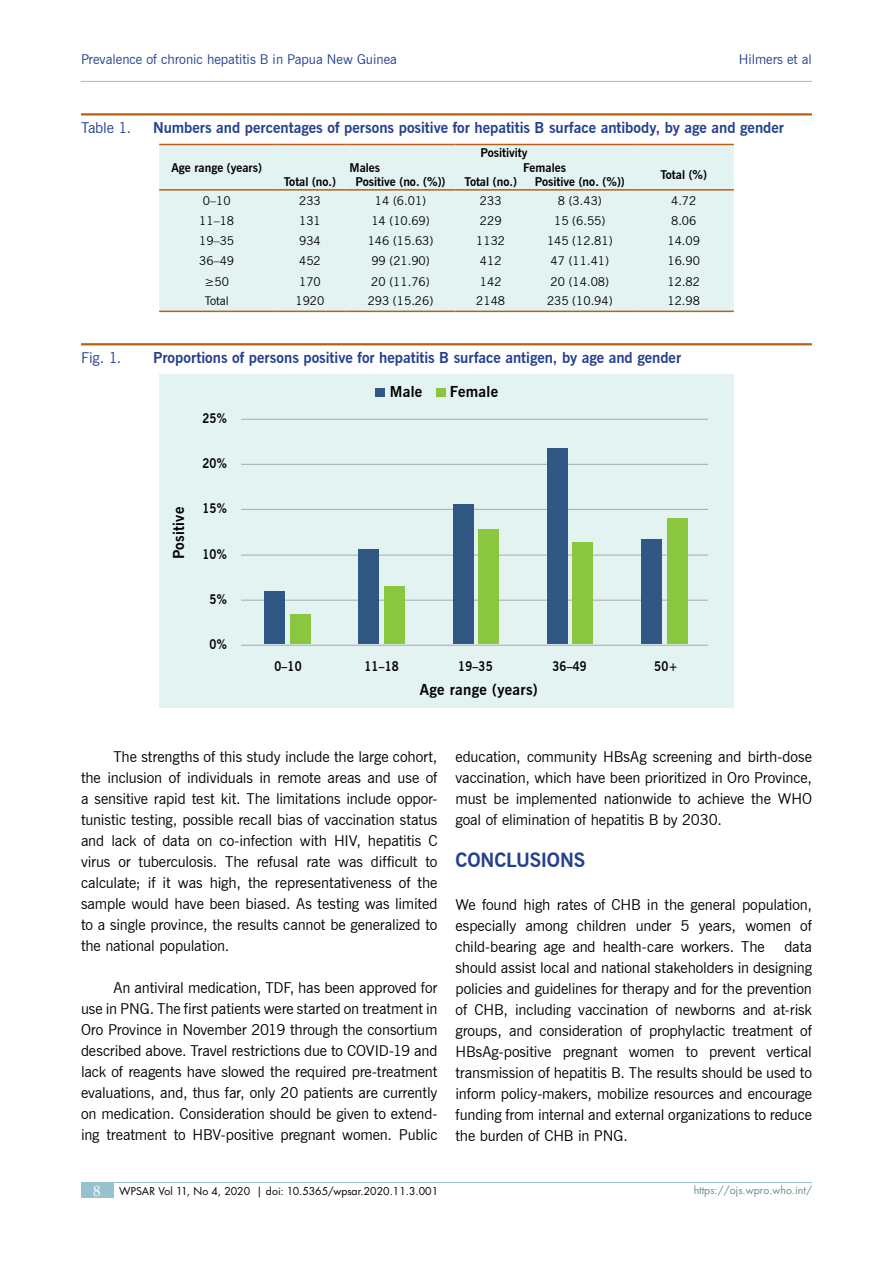
<style>
.page{position:relative;width:893px;height:1263px;background:#fff}
.page>*{position:absolute;margin:0;border:0;box-sizing:border-box;transform-origin:0 0}
.t1{font:700 19.5px "News Gothic BT";letter-spacing:-.015em;color:#25408f}
.t2{font:15px/21px "News Gothic BT";letter-spacing:-.01em;color:#000;text-align:justify}
.t3{font:700 15px "News Gothic BT";color:#25408f}
.t4{font:700 15px "News Gothic BT";letter-spacing:.02em;color:#000}
.t5{font:15px "News Gothic BT";letter-spacing:-.01em;color:#25408f}
.t6{font:13.5px "News Gothic BT";color:#25408f}
.t7{font:700 13.2px "News Gothic BT";letter-spacing:.02em;color:#000;scale:.87 1}
.t8{font:12px "News Gothic BT";color:#000}
.t9{font:700 12px "News Gothic BT";color:#000}
.t10{font:10.5px "Futura LT";color:#000}
.t11{font:10.5px "Futura LT";color:#6b8c93}
.s1{font-family:"Palatino Linotype";font-size:15px;color:#fff}
</style>
<div class="page">
<hr style="left:81px;top:1182px;width:731px;height:1px;background:#96c2cd">
<div style="left:81px;top:1182px;width:32px;height:16px;background:#96c2cd"></div>
<hr style="left:81px;top:81px;width:731px;height:1px;background:#96c2cd">
<hr style="left:81px;top:113px;width:731px;height:3px;background:#b66113">
<hr style="left:81px;top:343px;width:731px;height:2px;background:#b66113">
<div style="left:159px;top:145px;width:575px;height:166px;background:#e3f3f1"></div>
<hr style="left:159px;top:144px;width:115px;height:1px;background:#b66113">
<hr style="left:274px;top:144px;width:72px;height:1px;background:#b66113">
<hr style="left:346px;top:144px;width:109px;height:1px;background:#b66113">
<hr style="left:455px;top:144px;width:71px;height:1px;background:#b66113">
<hr style="left:526px;top:144px;width:108px;height:1px;background:#b66113">
<hr style="left:634px;top:144px;width:100px;height:1px;background:#b66113">
<hr style="left:159px;top:189px;width:115px;height:2px;background:#b66113">
<hr style="left:274px;top:189px;width:72px;height:2px;background:#b66113">
<hr style="left:346px;top:189px;width:109px;height:2px;background:#b66113">
<hr style="left:455px;top:189px;width:71px;height:2px;background:#b66113">
<hr style="left:526px;top:189px;width:108px;height:2px;background:#b66113">
<hr style="left:634px;top:189px;width:100px;height:2px;background:#b66113">
<hr style="left:159px;top:311px;width:115px;height:1px;background:#b66113">
<hr style="left:274px;top:311px;width:72px;height:1px;background:#b66113">
<hr style="left:346px;top:311px;width:109px;height:1px;background:#b66113">
<hr style="left:455px;top:311px;width:71px;height:1px;background:#b66113">
<hr style="left:526px;top:311px;width:108px;height:1px;background:#b66113">
<hr style="left:634px;top:311px;width:100px;height:1px;background:#b66113">
<div style="left:159px;top:374px;width:574px;height:334px;background:#e3f3f1"></div>
<hr style="left:241px;top:645px;width:467px;height:1px;background:#a7a9ac">
<hr style="left:241px;top:600px;width:467px;height:1px;background:#a7a9ac">
<hr style="left:241px;top:555px;width:467px;height:1px;background:#a7a9ac">
<hr style="left:241px;top:509px;width:467px;height:1px;background:#a7a9ac">
<hr style="left:241px;top:464px;width:467px;height:1px;background:#a7a9ac">
<hr style="left:241px;top:419px;width:467px;height:1px;background:#a7a9ac">
<div style="left:290px;top:614px;width:20px;height:30px;background:#8bc63f"></div>
<div style="left:384px;top:586px;width:20px;height:58px;background:#8bc63f"></div>
<div style="left:478px;top:529px;width:20px;height:115px;background:#8bc63f"></div>
<div style="left:572px;top:543px;width:21px;height:101px;background:#8bc63f"></div>
<div style="left:667px;top:518px;width:20px;height:126px;background:#8bc63f"></div>
<div style="left:264px;top:591px;width:20px;height:53px;background:#315785"></div>
<div style="left:358px;top:549px;width:20px;height:95px;background:#315785"></div>
<div style="left:453px;top:504px;width:20px;height:140px;background:#315785"></div>
<div style="left:547px;top:448px;width:20px;height:196px;background:#315785"></div>
<div style="left:641px;top:539px;width:20px;height:105px;background:#315785"></div>
<div style="left:436px;top:388px;width:9px;height:8px;background:#8bc63f"></div>
<div style="left:375px;top:388px;width:9px;height:8px;background:#315785"></div>
<p class="t6" style="left:81px;top:51px;width:318px">Prevalence of chronic hepatitis B in Papua New Guinea</p>
<p class="t6" style="left:739px;top:51px;width:75px">Hilmers et al</p>
<p class="t5" style="left:81px;top:119px;width:52px">Table 1.</p>
<p class="t3" style="left:153px;top:119px;width:632px">Numbers and percentages of persons positive for hepatitis B surface antibody, by age and gender</p>
<p class="t9" style="left:172px;top:160px;width:92px">Age range (years)</p>
<p class="t9" style="left:481px;top:145px;width:48px">Positivity</p>
<p class="t9" style="left:350px;top:160px;width:32px">Males</p>
<p class="t9" style="left:523px;top:160px;width:44px">Females</p>
<p class="t9" style="left:284px;top:175px;width:54px">Total (no.)</p>
<p class="t9" style="left:356px;top:175px;width:91px">Positive (no. (%))</p>
<p class="t9" style="left:465px;top:175px;width:54px">Total (no.)</p>
<p class="t9" style="left:535px;top:175px;width:91px">Positive (no. (%))</p>
<p class="t9" style="left:660px;top:167px;width:48px">Total (%)</p>
<p class="t8" style="left:203px;top:193px;width:29px">0–10</p>
<p class="t8" style="left:299px;top:193px;width:23px">233</p>
<p class="t8" style="left:375px;top:193px;width:53px">14 (6.01)</p>
<p class="t8" style="left:480px;top:193px;width:23px">233</p>
<p class="t8" style="left:558px;top:193px;width:45px">8 (3.43)</p>
<p class="t8" style="left:671px;top:193px;width:27px">4.72</p>
<p class="t8" style="left:199px;top:213px;width:36px">11–18</p>
<p class="t8" style="left:299px;top:213px;width:23px">131</p>
<p class="t8" style="left:371px;top:213px;width:60px">14 (10.69)</p>
<p class="t8" style="left:480px;top:213px;width:23px">229</p>
<p class="t8" style="left:554px;top:213px;width:53px">15 (6.55)</p>
<p class="t8" style="left:671px;top:213px;width:27px">8.06</p>
<p class="t8" style="left:199px;top:233px;width:36px">19–35</p>
<p class="t8" style="left:299px;top:233px;width:23px">934</p>
<p class="t8" style="left:368px;top:233px;width:67px">146 (15.63)</p>
<p class="t8" style="left:476px;top:233px;width:30px">1132</p>
<p class="t8" style="left:547px;top:233px;width:67px">145 (12.81)</p>
<p class="t8" style="left:667px;top:233px;width:34px">14.09</p>
<p class="t8" style="left:199px;top:254px;width:36px">36–49</p>
<p class="t8" style="left:299px;top:254px;width:23px">452</p>
<p class="t8" style="left:371px;top:254px;width:60px">99 (21.90)</p>
<p class="t8" style="left:480px;top:254px;width:23px">412</p>
<p class="t8" style="left:551px;top:254px;width:60px">47 (11.41)</p>
<p class="t8" style="left:667px;top:254px;width:34px">16.90</p>
<p class="t8" style="left:205px;top:274px;width:26px">≥50</p>
<p class="t8" style="left:299px;top:274px;width:23px">170</p>
<p class="t8" style="left:371px;top:274px;width:60px">20 (11.76)</p>
<p class="t8" style="left:480px;top:274px;width:23px">142</p>
<p class="t8" style="left:551px;top:274px;width:60px">20 (14.08)</p>
<p class="t8" style="left:667px;top:274px;width:34px">12.82</p>
<p class="t8" style="left:205px;top:294px;width:26px">Total</p>
<p class="t8" style="left:295px;top:294px;width:30px">1920</p>
<p class="t8" style="left:368px;top:294px;width:67px">293 (15.26)</p>
<p class="t8" style="left:476px;top:294px;width:30px">2148</p>
<p class="t8" style="left:547px;top:294px;width:67px">235 (10.94)</p>
<p class="t8" style="left:667px;top:294px;width:34px">12.98</p>
<p class="t5" style="left:81px;top:349px;width:42px">Fig. 1.</p>
<p class="t3" style="left:153px;top:349px;width:530px">Proportions of persons positive for hepatitis B surface antigen, by age and gender</p>
<p class="t4" style="left:170px;top:559px;width:54px;rotate:-90deg">Positive</p>
<p class="t7" style="left:202px;top:411px;width:30px">25%</p>
<p class="t7" style="left:202px;top:455px;width:30px">20%</p>
<p class="t7" style="left:202px;top:501px;width:30px">15%</p>
<p class="t7" style="left:202px;top:546px;width:30px">10%</p>
<p class="t7" style="left:209px;top:591px;width:21px">5%</p>
<p class="t7" style="left:209px;top:636px;width:21px">0%</p>
<p class="t4" style="left:390px;top:383px;width:34px">Male</p>
<p class="t4" style="left:450px;top:383px;width:50px">Female</p>
<p class="t7" style="left:274px;top:659px;width:33px">0–10</p>
<p class="t7" style="left:364px;top:659px;width:41px">11–18</p>
<p class="t7" style="left:458px;top:659px;width:41px">19–35</p>
<p class="t7" style="left:552px;top:659px;width:41px">36–49</p>
<p class="t7" style="left:654px;top:659px;width:29px">50+</p>
<p class="t4" style="left:420px;top:681px;width:120px">Age range (years)</p>
<p class="t2" style="left:81px;top:746px;width:358px;text-indent:32px">The strengths of this study include the large cohort, the inclusion of individuals in remote areas and use of a sensitive rapid test kit. The limitations include oppor&shy;tunistic testing, possible recall bias of vaccination status and lack of data on co-infection with HIV, hepatitis C virus or tuberculosis. The refusal rate was difficult to calculate; if it was high, the representativeness of the sample would have been biased. As testing was limited to a single province, the results cannot be generalized to the national population.</p>
<p class="t2" style="left:81px;top:977px;width:358px;text-indent:32px">An antiviral medication, TDF, has been approved for use in PNG. The first patients were started on treatment in Oro Province in November 2019 through the consortium described above. Travel restrictions due to COVID-19 and lack of reagents have slowed the required pre-treatment evaluations, and, thus far, only 20 patients are currently on medication. Consideration should be given to extend&shy;ing treatment to HBV-positive pregnant women. Public</p>
<p class="t2" style="left:455px;top:746px;width:358px">education, community HBsAg screening and birth-dose vaccination, which have been prioritized in Oro Province, must be implemented nationwide to achieve the WHO goal of elimination of hepatitis B by 2030.</p>
<h1 class="t1" style="left:455px;top:848px;width:131px">CONCLUSIONS</h1>
<p class="t2" style="left:455px;top:894px;width:358px">We found high rates of CHB in the general population, especially among children under 5 years, women of child-bearing age and health-care workers. The</p>
<p class="t2" style="left:455px;top:936px;width:358px;text-indent:329px">data should assist local and national stakeholders in designing policies and guidelines for therapy and for the prevention of CHB, including vaccination of newborns and at-risk groups, and consideration of prophylactic treatment of HBsAg-positive pregnant women to prevent vertical transmission of hepatitis B. The results should be used to inform policy-makers, mobilize resources and encourage funding from internal and external organizations to reduce the burden of CHB in PNG.</p>
<p class="t10" style="left:93px;top:1184px;width:346px"><span class="s1">8</span> WPSAR Vol 11, No 4, 2020 | doi: 10.5365/wpsar.2020.11.3.001</p>
<p class="t11" style="left:694px;top:1184px;width:120px">https://ojs.wpro.who.int/</p>
</div>
